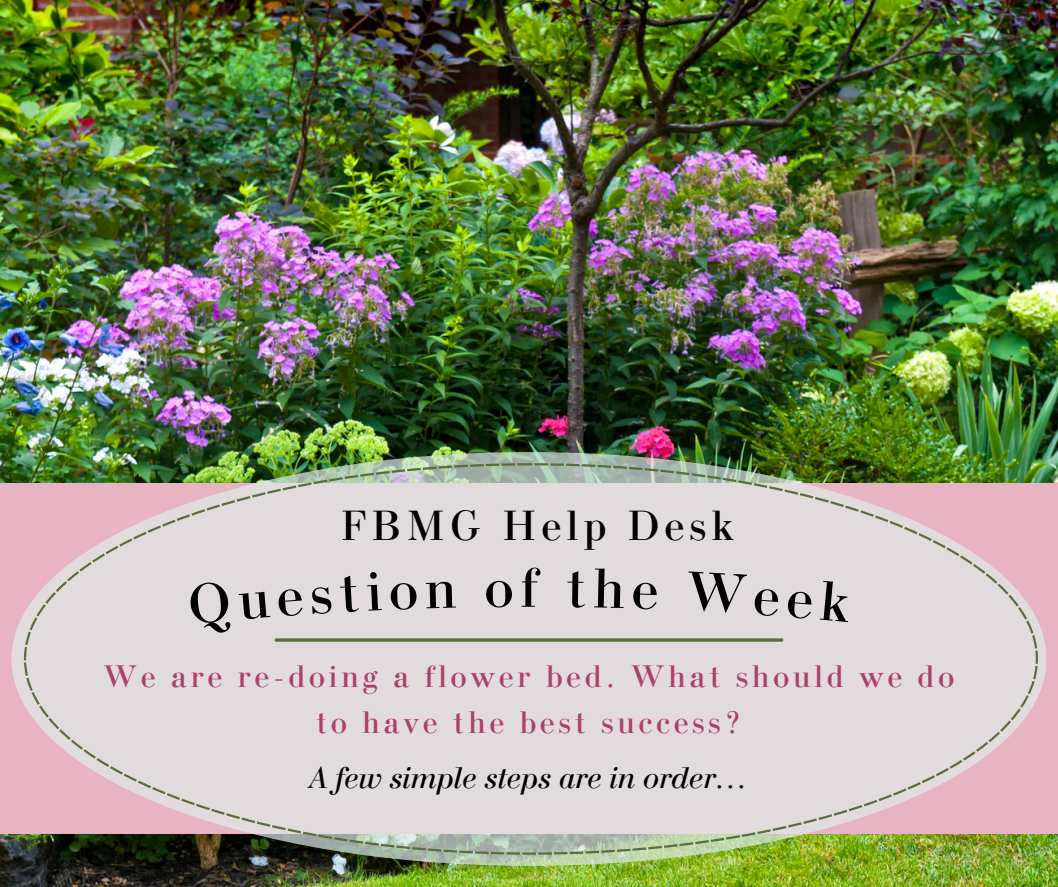
<style>
.page{position:relative;width:1058px;height:887px;background:#fff}
.page>*{position:absolute;margin:0;border:0;box-sizing:border-box;transform-origin:0 0}
.t1{font:59.55px "Bodoni";color:#000}
.t2{font:44.7px "Bodoni";letter-spacing:.12em;color:#000}
.t3{font:32.85px "Bodoni";letter-spacing:.12em;color:#ac3f6c}
.t4{font:italic 32.4px "Bodoni";color:#000}
</style>
<div class="page">
<img style="left:0;top:0;width:1058px;height:886px">
<div style="left:0;top:483px;width:1058px;height:351px;background:#e8b3c2"></div>
<svg style="left:24px;top:463px;width:1013px;height:391px;background:#d5cccb"></svg>
<hr style="left:276px;top:638px;width:505px;height:3px;background:#586e3b">
<div style="left:189px;top:580px;width:42px;height:55px;background:#e2dbde"></div>
<svg style="left:239px;top:591px;width:31px;height:29px"></svg>
<div style="left:277px;top:586px;width:55px;height:30px;background:#e2dbde"></div>
<div style="left:339px;top:571px;width:43px;height:41px;background:#e2dbde"></div>
<div style="left:390px;top:581px;width:66px;height:29px;background:#e2dbde"></div>
<svg style="left:486px;top:580px;width:26px;height:27px"></svg>
<div style="left:567px;top:567px;width:57px;height:41px;background:#e2dbde"></div>
<svg style="left:633px;top:582px;width:24px;height:27px"></svg>
<div style="left:686px;top:571px;width:61px;height:43px;background:#e2dbde"></div>
<svg style="left:753px;top:588px;width:26px;height:28px"></svg>
<div style="left:787px;top:580px;width:64px;height:42px;background:#e2dbde"></div>
<h2 class="t2" style="left:341px;top:498px;width:395px">FBMG Help Desk</h2>
<h1 class="t1" style="left:520px;top:550px;width:19px">f</h1>
<p class="t3" style="left:104px;top:656px;width:851px">We are re-doing a flower bed. What should we do</p>
<p class="t3" style="left:316px;top:701px;width:427px">to have the best success?</p>
<h1 class="t4" style="left:309px;top:757px;width:440px">A few simple steps are in order...</h1>
</div>
